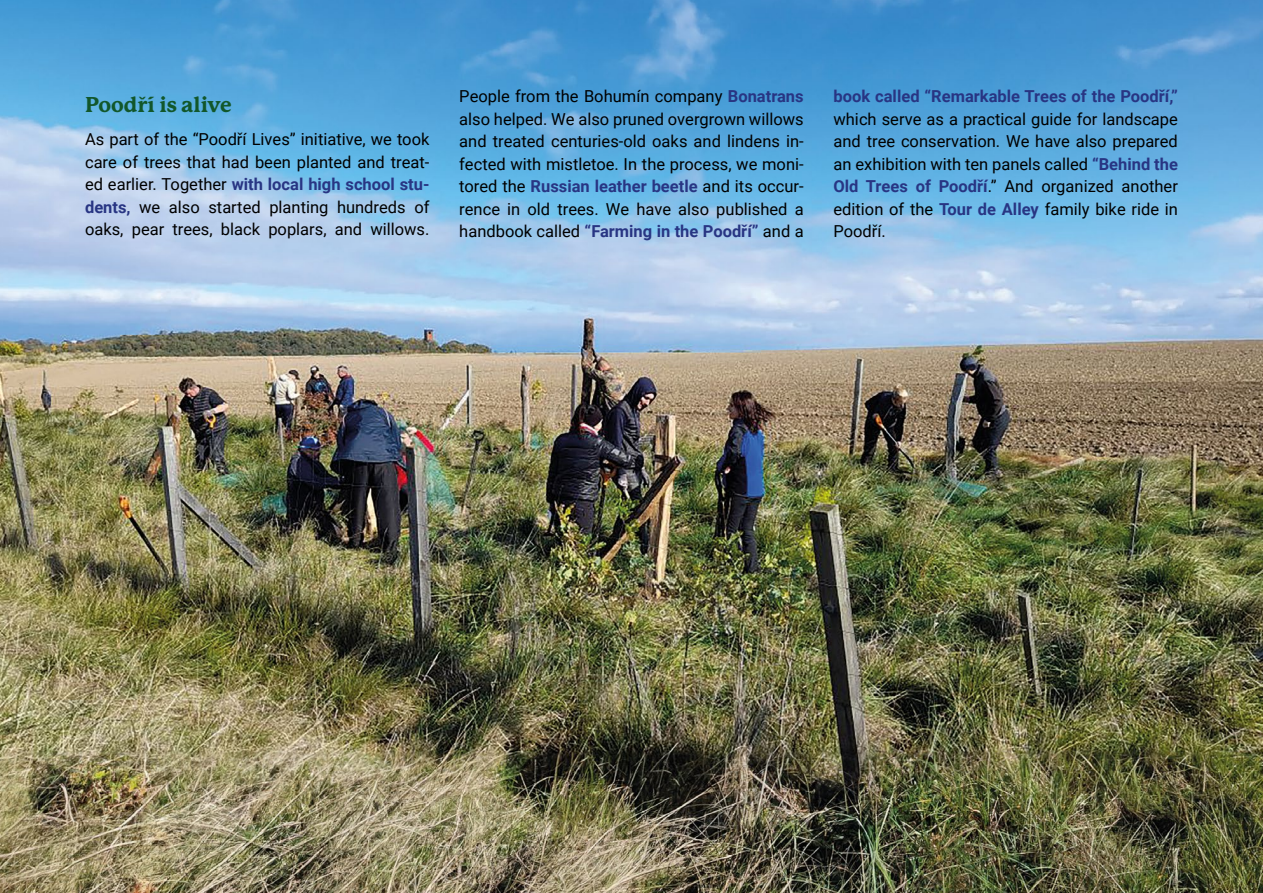
<style>
.page{position:relative;width:1263px;height:893px;background:#fff}
.page>*{position:absolute;margin:0;border:0;box-sizing:border-box;transform-origin:0 0}
.t1{font:800 21px "P22 Mackinac Pro";color:#12572b}
.t2{font:16.5px/22.5px "Roboto";color:#000;text-align:justify}
.t3{font:700 16.5px "Roboto";color:#283583}
.s1{font-weight:700;color:#283583}
</style>
<div class="page">
<img style="left:0;top:0;width:1263px;height:893px">
<p class="t1" style="left:85px;top:93px;width:148px">Poodří is alive</p>
<p class="t2" style="left:85px;top:127px;width:346px">As part of the “Poodří Lives” initiative, we took care of trees that had been planted and treat&shy;ed earlier. Together <span class="s1">with local high school stu&shy;dents,</span> we also started planting hundreds of oaks, pear trees, black poplars, and willows.</p>
<p class="t2" style="left:459px;top:85px;width:346px">People from the Bohumín company <span class="s1">Bonatrans </span>also helped. We also pruned overgrown willows and treated centuries-old oaks and lindens in&shy;fected with mistletoe. In the process, we moni&shy;tored the <span class="s1">Russian leather beetle</span> and its occur&shy;rence in old trees. We have also published a handbook called <span class="s1">“Farming in the Poodří”</span> and a</p>
<p class="t3" style="left:833px;top:85px;width:346px">book called “Remarkable Trees of the Poodří,”</p>
<p class="t2" style="left:833px;top:107px;width:346px">which serve as a practical guide for landscape and tree conservation. We have also prepared an exhibition with ten panels called <span class="s1">“Behind the Old Trees of Poodří</span>.” And organized another edition of the <span class="s1">Tour de Alley</span> family bike ride in Poodří.</p>
</div>
